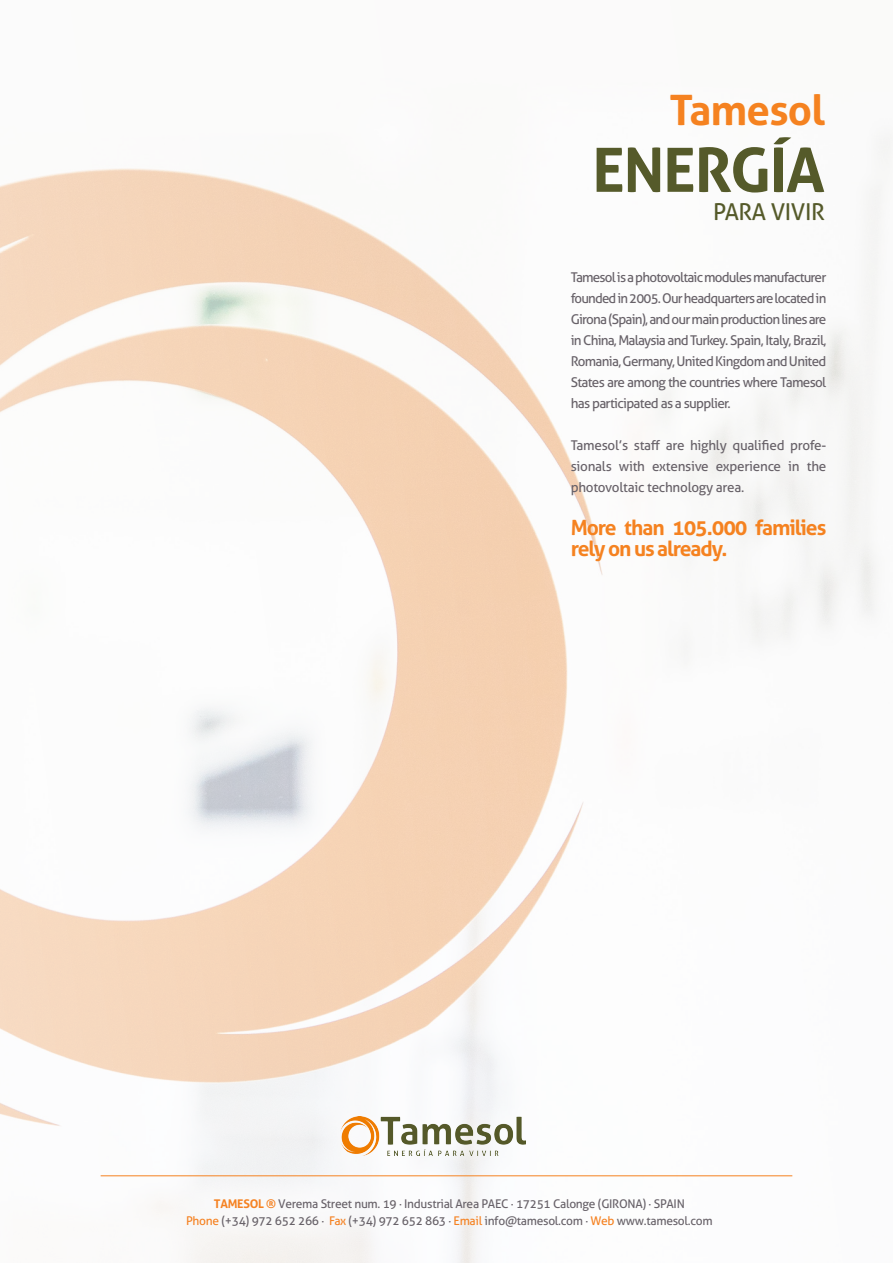
<style>
.page{position:relative;width:893px;height:1263px;background:#fff}
.page>*{position:absolute;margin:0;border:0;box-sizing:border-box;transform-origin:0 0}
.t1{font:700 61.2px "Aller";letter-spacing:-.02em;color:#555a2a}
.t2{font:700 42px "Aller";letter-spacing:-.02em;color:#f58220}
.t3{font:23.25px "Aller";letter-spacing:-.02em;color:#555a2a}
.t4{font:700 21px/21px "Aller";letter-spacing:-.05em;color:#f58220}
.t5{font:13.5px/21px "Aller";letter-spacing:-.045em;color:#686269;text-align:justify}
.t6{font:12px/16.5px "Aller";letter-spacing:-.025em;color:#686269;text-align:center}
.s1{font-weight:700;color:#f58222}
.s2{color:#f58222}
</style>
<div class="page">
<img style="left:0;top:134px;width:892px;height:1129px">
<hr style="left:101px;top:1175px;width:691px;height:1px;background:#f58220">
<div style="left:312px;top:1086px;width:242px;height:99px;background:#fff"></div>
<img style="left:341px;top:1116px;width:184px;height:39px">
<p class="t2" style="left:669px;top:84px;width:157px">Tamesol</p>
<p class="t1" style="left:592px;top:132px;width:234px">ENERGÍA</p>
<p class="t3" style="left:713px;top:197px;width:113px">PARA VIVIR</p>
<p class="t5" style="left:571px;top:267px;width:257px">Tamesol is a photovoltaic modules manufacturer founded in 2005. Our headquarters are located in Girona (Spain), and our main production lines are in China, Malaysia and Turkey. Spain, Italy, Brazil, Romania, Germany, United Kingdom and United States are among the countries where Tamesol has participated as a supplier.</p>
<p class="t5" style="left:571px;top:435px;width:257px">Tamesol’s staff are highly qualified profe&shy;sionals with extensive experience in the photovoltaic technology area.</p>
<p class="t4" style="left:571px;top:517px;width:257px">More than 105.000 families rely on us already.</p>
<p class="t6" style="left:186px;top:1195px;width:528px"><span class="s1">TAMESOL ®</span> Verema Street num. 19 · Industrial Area PAEC · 17251 Calonge (GIRONA) · SPAIN<br><span class="s2">Phone</span> (+34) 972 652 266 · <span class="s2">Fax</span> (+34) 972 652 863 · <span class="s2">Email</span> info@tamesol.com · <span class="s2">Web</span> www.tamesol.com</p>
</div>
